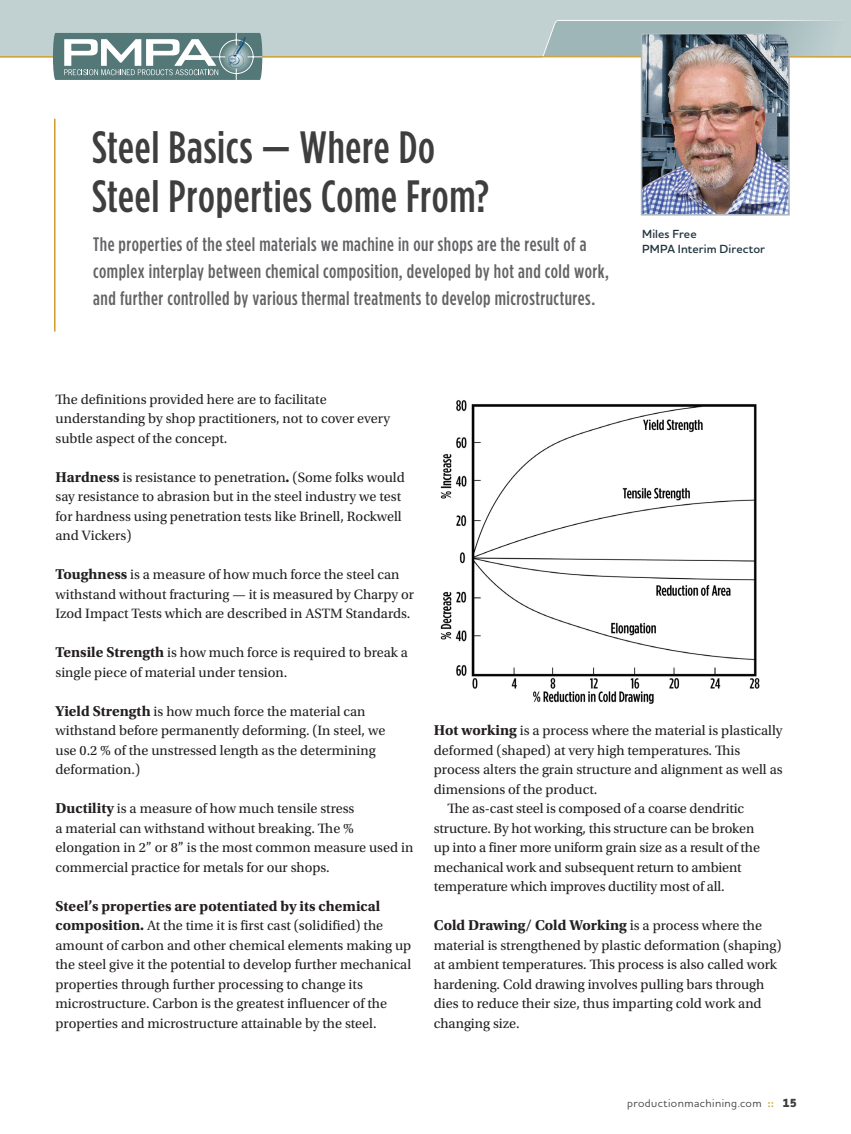
<style>
.page{position:relative;width:851px;height:1134px;background:#fff}
.page>*{position:absolute;margin:0;border:0;box-sizing:border-box;transform-origin:0 0}
._01_TItle_-_Short{font:500 45.3px/49.3px "Gotham Condensed";letter-spacing:.015em;color:#3e3e3f}
._02-DECK{font:500 19.5px/27px "Gotham Condensed";letter-spacing:.025em;color:#636366}
._04_Body-No-Indent{font:700 15px "Utopia Std";color:#231f20}
._04_Body-No-Indent-2{font:14.25px/19.5px "Utopia Std";color:#231f20}
._04-Body_Mstr_-10Ker{font:14.25px/19.5px "Utopia Std";letter-spacing:-.01em;color:#231f20}
.t1{font:600 12px "Houschka Pro";letter-spacing:.005em;color:#21353f}
.t2{font:500 11.25px "Houschka Pro";letter-spacing:.04em;color:#454647}
.s1{font-weight:700;font-size:15px}
.s2{font-weight:400}
.s3{font-weight:400;font-size:14.25px}
.s4{font-weight:700;font-size:10.5px;color:#cf9b2a}
.s5{font-weight:800;font-size:12px;color:#3e3e3f}
</style>
<div class="page">
<div style="left:0;top:0;width:850px;height:57px;background:#c1d1d2"></div>
<hr style="left:0;top:56px;width:850px;height:1px;background:#cf9b2a">
<svg style="left:53px;top:33px;width:209px;height:47px;background:#819b9b"></svg>
<hr style="left:54px;top:119px;width:2px;height:213px;background:#cf9b2a">
<img style="left:541px;top:20px;width:306px;height:196px">
<img style="left:440px;top:400px;width:320px;height:304px">
<p class="_01_TItle_-_Short" style="left:92px;top:122px;width:398px">Steel Basics — Where Do<br>Steel Properties Come From?</p>
<p class="_02-DECK" style="left:93px;top:231px;width:517px">The properties of the steel materials we machine in our shops are the result of a complex interplay between chemical composition, developed by hot and cold work, and further controlled by various thermal treatments to develop microstructures.</p>
<p class="t1" style="left:642px;top:226px;width:56px">Miles Free</p>
<p class="t1" style="left:642px;top:241px;width:124px">PMPA Interim Director</p>
<p class="_04_Body-No-Indent-2" style="left:56px;top:389px;width:336px">The definitions provided here are to facilitate understanding by shop practitioners, not to cover every subtle aspect of the concept.</p>
<p class="_04_Body-No-Indent-2" style="left:56px;top:467px;width:351px"><span class="s1">Hardness</span> is resistance to penetration<span class="s1">.</span> (Some folks would say resistance to abrasion but in the steel industry we test for hardness using penetration tests like Brinell, Rockwell and Vickers)</p>
<p class="_04_Body-No-Indent-2" style="left:56px;top:565px;width:360px"><span class="s1">Toughness</span> is a measure of how much force the steel can withstand without fracturing — it is measured by Charpy or<br>Izod Impact Tests which are described in ASTM Standards.</p>
<p class="_04_Body-No-Indent-2" style="left:56px;top:643px;width:354px"><span class="s1">Tensile Strength</span> is how much force is required to break a single piece of material under tension.</p>
<p class="_04_Body-No-Indent-2" style="left:56px;top:701px;width:331px"><span class="s1">Yield Strength</span> is how much force the material can withstand before permanently deforming. (In steel, we use 0.2 % of the unstressed length as the determining deformation.)</p>
<p class="_04_Body-No-Indent-2" style="left:56px;top:799px;width:359px"><span class="s1">Ductility</span> is a measure of how much tensile stress<br>a material can withstand without breaking. The % elongation in 2” or 8” is the most common measure used in commercial practice for metals for our shops.</p>
<p class="_04_Body-No-Indent" style="left:56px;top:897px;width:326px">Steel’s properties are potentiated by its chemical</p>
<p class="_04_Body-No-Indent-2" style="left:56px;top:916px;width:357px"><span class="s1">composition.</span> At the time it is first cast (solidified) the amount of carbon and other chemical elements making up the steel give it the potential to develop further mechanical properties through further processing to change its microstructure. Carbon is the greatest influencer of the properties and microstructure attainable by the steel.</p>
<p class="_04_Body-No-Indent-2" style="left:434px;top:721px;width:350px"><span class="s1">Hot working</span> is a process where the material is plastically deformed (shaped) at very high temperatures. This process alters the grain structure and alignment as well as dimensions of the product.</p>
<p class="_04-Body_Mstr_-10Ker" style="left:434px;top:799px;width:327px;text-indent:14px">The as-cast steel is composed of a coarse dendritic structure. By hot working, this structure can be broken up into a finer more uniform grain size as a result of the mechanical work and subsequent return to ambient temperature which improves ductility most of all.</p>
<p class="_04_Body-No-Indent" style="left:434px;top:916px;width:329px">Cold Drawing/ Cold Working <span class="s2">i</span><span class="s3">s a process where the</span></p>
<p class="_04_Body-No-Indent-2" style="left:434px;top:935px;width:349px">material is strengthened by plastic deformation (shaping) at ambient temperatures. This process is also called work hardening. Cold drawing involves pulling bars through dies to reduce their size, thus imparting cold work and changing size.</p>
<p class="t2" style="left:627px;top:1096px;width:171px">productionmachining.com <span class="s4">::</span> <span class="s5">15</span></p>
</div>
